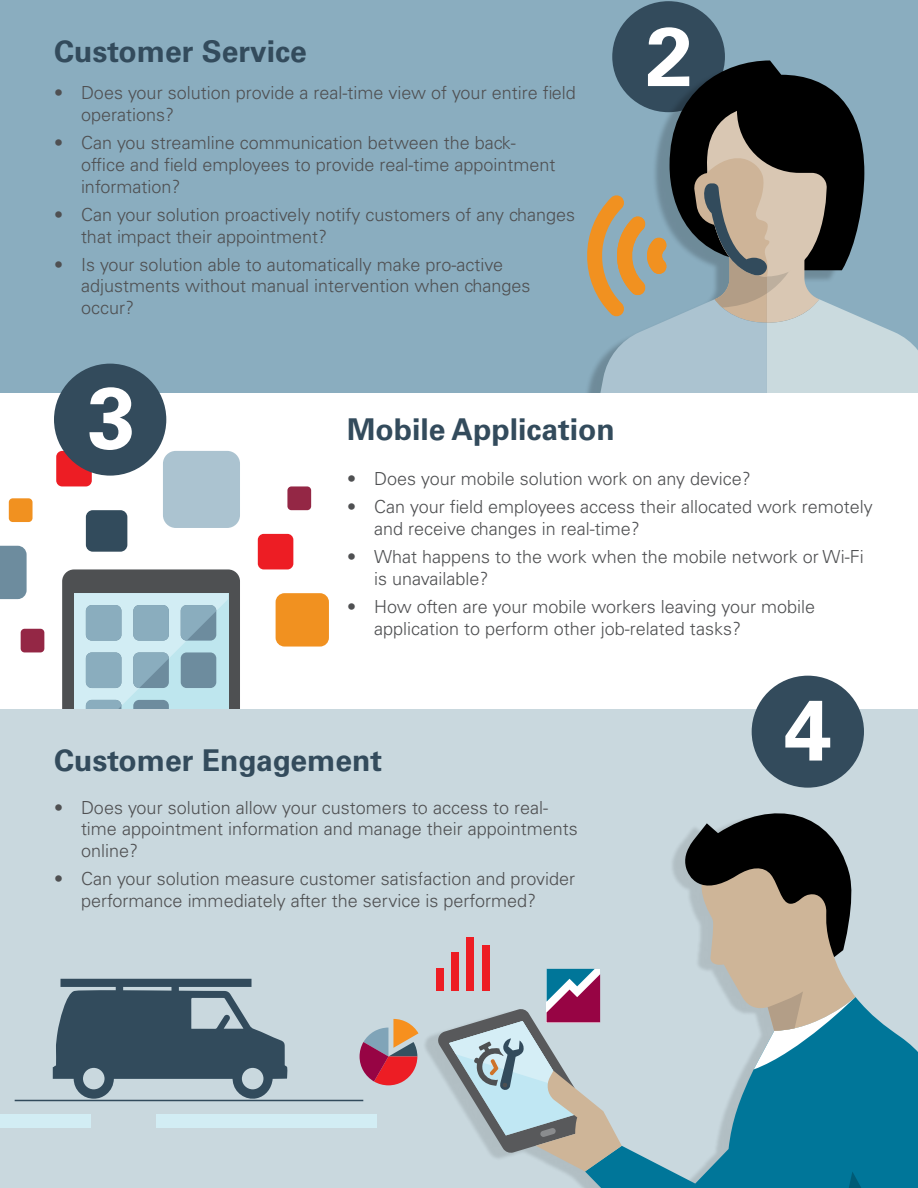
<style>
.page{position:relative;width:918px;height:1188px;background:#fff}
.page>*{position:absolute;margin:0;border:0;box-sizing:border-box;transform-origin:0 0}
.t1{font:700 86.85px "Univers LT Std";color:#fff}
.t2{font:700 85.5px "Univers LT Std";color:#fff}
.t3{font:700 30px "Univers LT Std";color:#334b5c}
.t4{font:300 18px/21.6px "Univers LT Std";color:#4f5052}
</style>
<div class="page">
<div style="left:163px;top:451px;width:77px;height:77px;background:#abc3d0;border-radius:13px"></div>
<div style="left:86px;top:510px;width:41px;height:42px;background:#324b5c;border-radius:7px"></div>
<div style="left:258px;top:534px;width:35px;height:35px;background:#ed1d24;border-radius:6px"></div>
<div style="left:56px;top:451px;width:36px;height:35px;background:#ed1d24;border-radius:6px"></div>
<div style="left:21px;top:629px;width:23px;height:23px;background:#942745;border-radius:4px"></div>
<div style="left:287px;top:486px;width:24px;height:24px;background:#942745;border-radius:4px"></div>
<div style="left:9px;top:498px;width:24px;height:24px;background:#f19120;border-radius:4px"></div>
<svg style="left:0;top:546px;width:27px;height:53px"></svg>
<div style="left:276px;top:593px;width:53px;height:54px;background:#f19120;border-radius:9px"></div>
<svg style="left:62px;top:569px;width:178px;height:140px"></svg>
<div style="left:0;top:0;width:918px;height:393px;background:#8aadbf"></div>
<div style="left:612px;top:1px;width:113px;height:111px;background:#334b5c;border-radius:50%"></div>
<div style="left:0;top:709px;width:918px;height:479px;background:#c9d8de"></div>
<div style="left:752px;top:676px;width:112px;height:112px;background:#334b5c;border-radius:50%"></div>
<div style="left:54px;top:364px;width:112px;height:112px;background:#334b5c;border-radius:50%"></div>
<svg style="left:587px;top:27px;width:331px;height:366px"></svg>
<img style="left:425px;top:840px;width:259px;height:348px">
<svg style="left:585px;top:997px;width:333px;height:191px;fill:#007699"></svg>
<div style="left:802px;top:1171px;width:95px;height:17px;background:#007699"></div>
<svg style="left:684px;top:813px;width:172px;height:256px"></svg>
<svg style="left:360px;top:1019px;width:58px;height:66px"></svg>
<div style="left:436px;top:968px;width:8px;height:23px;background:#ed1d24"></div>
<div style="left:451px;top:953px;width:8px;height:38px;background:#ed1d24"></div>
<div style="left:482px;top:945px;width:8px;height:46px;background:#ed1d24"></div>
<div style="left:467px;top:937px;width:7px;height:54px;background:#ed1d24"></div>
<svg style="left:436px;top:969px;width:186px;height:202px"></svg>
<svg style="left:53px;top:979px;width:235px;height:121px"></svg>
<hr style="left:15px;top:1100px;width:348px;height:1px;background:#324b5c">
<div style="left:156px;top:1114px;width:221px;height:14px;background:#d2edf4"></div>
<div style="left:0;top:1114px;width:91px;height:14px;background:#d2edf4"></div>
<h2 class="t3" style="left:54px;top:34px;width:254px">Customer Service</h2>
<p class="t4" style="left:81px;top:82px;width:496px;text-indent:-27px">• Does your solution provide a real-time view of your entire field operations?</p>
<p class="t4" style="left:81px;top:132px;width:476px;text-indent:-27px">• Can you streamline communication between the back&shy;office and field employees to provide real-time appointment information?</p>
<p class="t4" style="left:81px;top:204px;width:496px;text-indent:-27px">• Can your solution proactively notify customers of any changes that impact their appointment?</p>
<p class="t4" style="left:81px;top:254px;width:451px;text-indent:-27px">• Is your solution able to automatically make pro-active adjustments without manual intervention when changes occur?</p>
<p class="t1" style="left:88px;top:367px;width:50px">3</p>
<h2 class="t3" style="left:347px;top:412px;width:269px">Mobile Application</h2>
<p class="t4" style="left:347px;top:468px;width:405px">• Does your mobile solution work on any device?</p>
<p class="t4" style="left:374px;top:496px;width:500px;text-indent:-27px">• Can your field employees access their allocated work remotely and receive changes in real-time?</p>
<p class="t4" style="left:374px;top:546px;width:491px;text-indent:-27px">• What happens to the work when the mobile network or Wi-Fi is unavailable?</p>
<p class="t4" style="left:374px;top:596px;width:443px;text-indent:-27px">• How often are your mobile workers leaving your mobile application to perform other job-related tasks?</p>
<h2 class="t3" style="left:54px;top:742px;width:330px">Customer Engagement</h2>
<p class="t4" style="left:81px;top:796px;width:498px;text-indent:-27px">• Does your solution allow your customers to access to real&shy;time appointment information and manage their appointments online?</p>
<p class="t4" style="left:81px;top:868px;width:496px;text-indent:-27px">• Can your solution measure customer satisfaction and provider performance immediately after the service is performed?</p>
<p class="t2" style="left:784px;top:680px;width:49px">4</p>
</div>
